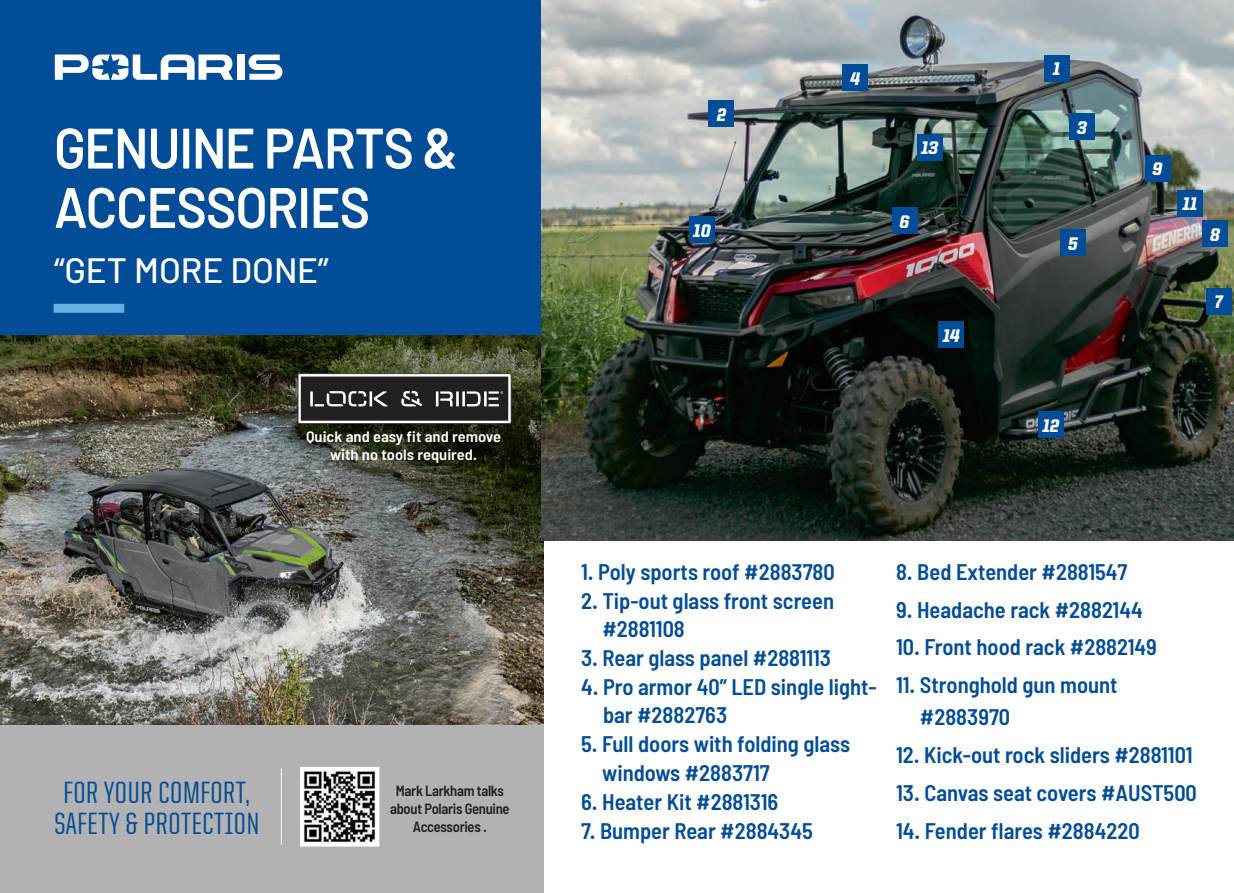
<style>
.page{position:relative;width:1234px;height:893px;background:#fff}
.page>*{position:absolute;margin:0;border:0;box-sizing:border-box;transform-origin:0 0}
.t1{font:600 57px/59.4px "Barlow";letter-spacing:-.02em;color:#fff;scale:.91 1}
.t2{font:500 35.1px "Barlow";color:#fff}
.t3{font:500 30.9px/30.9px "United Sans Cond";letter-spacing:.02em;color:#014d97}
.t4{font:600 semi-condensed 22.5px/28.5px "Barlow";color:#014d97}
.t5{font:900 18.3px "United Italic Semi Cond";color:#fff}
.t6{font:600 semi-condensed 15px/18px "Barlow";color:#fff;text-align:center;scale:1.1 1}
.t7{font:600 semi-condensed 14.7px/17.7px "Barlow";letter-spacing:-.02em;color:#231f20;text-align:center}
</style>
<div class="page">
<img style="left:0;top:335px;width:543px;height:390px">
<div style="left:0;top:725px;width:543px;height:168px;background:#b2b2b2"></div>
<div style="left:0;top:0;width:543px;height:335px;background:#014d97"></div>
<div style="left:237px;top:55px;width:7px;height:25px;background:#fff"></div>
<svg style="left:248px;top:55px;width:34px;height:25px"></svg>
<svg style="left:55px;top:55px;width:178px;height:25px"></svg>
<div style="left:54px;top:304px;width:70px;height:9px;background:#67b1e2"></div>
<svg style="left:300px;top:767px;width:80px;height:80px;background:#8f8f90"></svg>
<hr style="left:281px;top:769px;width:1px;height:76px;background:#fff">
<svg style="left:298px;top:373px;width:213px;height:51px;background:#4f4c4d"></svg>
<img style="left:541px;top:0;width:692px;height:541px">
<div style="left:1043px;top:55px;width:26px;height:27px;background:#014d97"></div>
<div style="left:708px;top:100px;width:26px;height:27px;background:#014d97"></div>
<div style="left:1069px;top:114px;width:25px;height:26px;background:#014d97"></div>
<div style="left:1060px;top:230px;width:25px;height:26px;background:#014d97"></div>
<div style="left:1205px;top:288px;width:25px;height:27px;background:#014d97"></div>
<div style="left:1202px;top:221px;width:25px;height:26px;background:#014d97"></div>
<div style="left:1144px;top:155px;width:25px;height:26px;background:#014d97"></div>
<div style="left:689px;top:216px;width:25px;height:27px;background:#014d97"></div>
<div style="left:1176px;top:190px;width:26px;height:26px;background:#014d97"></div>
<div style="left:1037px;top:411px;width:26px;height:27px;background:#014d97"></div>
<div style="left:938px;top:322px;width:25px;height:26px;background:#014d97"></div>
<div style="left:916px;top:134px;width:26px;height:27px;background:#014d97"></div>
<div style="left:891px;top:207px;width:25px;height:27px;background:#014d97"></div>
<div style="left:842px;top:65px;width:25px;height:26px;background:#014d97"></div>
<p class="t1" style="left:54px;top:117px;width:445px">GENUINE PARTS &amp;<br>ACCESSORIES</p>
<p class="t2" style="left:54px;top:248px;width:276px">“GET MORE DONE”</p>
<p class="t6" style="left:306px;top:427px;width:179px">Quick and easy fit and remove with no tools required.</p>
<p class="t3" style="left:54px;top:777px;width:206px">FOR YOUR COMFORT,<br>SAFETY &amp; PROTECTION</p>
<p class="t7" style="left:390px;top:782px;width:121px">Mark Larkham talks about Polaris Genuine<br>Accessories .</p>
<p class="t5" style="left:716px;top:104px;width:11px">2</p>
<p class="t5" style="left:693px;top:220px;width:19px">10</p>
<p class="t5" style="left:850px;top:69px;width:11px">4</p>
<p class="t5" style="left:920px;top:138px;width:19px">13</p>
<p class="t5" style="left:899px;top:211px;width:11px">6</p>
<p class="t5" style="left:942px;top:326px;width:19px">14</p>
<p class="t5" style="left:1052px;top:59px;width:9px">1</p>
<p class="t5" style="left:1076px;top:118px;width:11px">3</p>
<p class="t5" style="left:1067px;top:234px;width:11px">5</p>
<p class="t5" style="left:1042px;top:415px;width:18px">12</p>
<p class="t5" style="left:1152px;top:159px;width:11px">9</p>
<p class="t5" style="left:1182px;top:194px;width:16px">11</p>
<p class="t5" style="left:1209px;top:225px;width:11px">8</p>
<p class="t5" style="left:1214px;top:292px;width:10px">7</p>
<p class="t4" style="left:581px;top:557px;width:255px">1. Poly sports roof #2883780</p>
<p class="t4" style="left:602px;top:586px;width:233px;text-indent:-21px">2. Tip-out glass front screen #2881108</p>
<p class="t4" style="left:581px;top:643px;width:251px">3. Rear glass panel #2881113</p>
<p class="t4" style="left:603px;top:672px;width:275px;text-indent:-22px">4. Pro armor 40” LED single light&shy;bar #2882763</p>
<p class="t4" style="left:602px;top:729px;width:249px;text-indent:-21px">5. Full doors with folding glass windows #2883717</p>
<p class="t4" style="left:581px;top:787px;width:199px">6. Heater Kit #2881316</p>
<p class="t4" style="left:581px;top:816px;width:233px">7. Bumper Rear #2884345</p>
<p class="t4" style="left:895px;top:557px;width:233px">8. Bed Extender #2881547</p>
<p class="t4" style="left:895px;top:595px;width:248px">9. Headache rack #2882144</p>
<p class="t4" style="left:895px;top:632px;width:262px">10. Front hood rack #2882149</p>
<p class="t4" style="left:919px;top:669px;width:199px;line-height:31.5px;text-indent:-24px">11. Stronghold gun mount #2883970</p>
<p class="t4" style="left:895px;top:740px;width:298px">12. Kick-out rock sliders #2881101</p>
<p class="t4" style="left:895px;top:778px;width:302px">13. Canvas seat covers #AUST500</p>
<p class="t4" style="left:895px;top:816px;width:245px">14. Fender flares #2884220</p>
</div>
